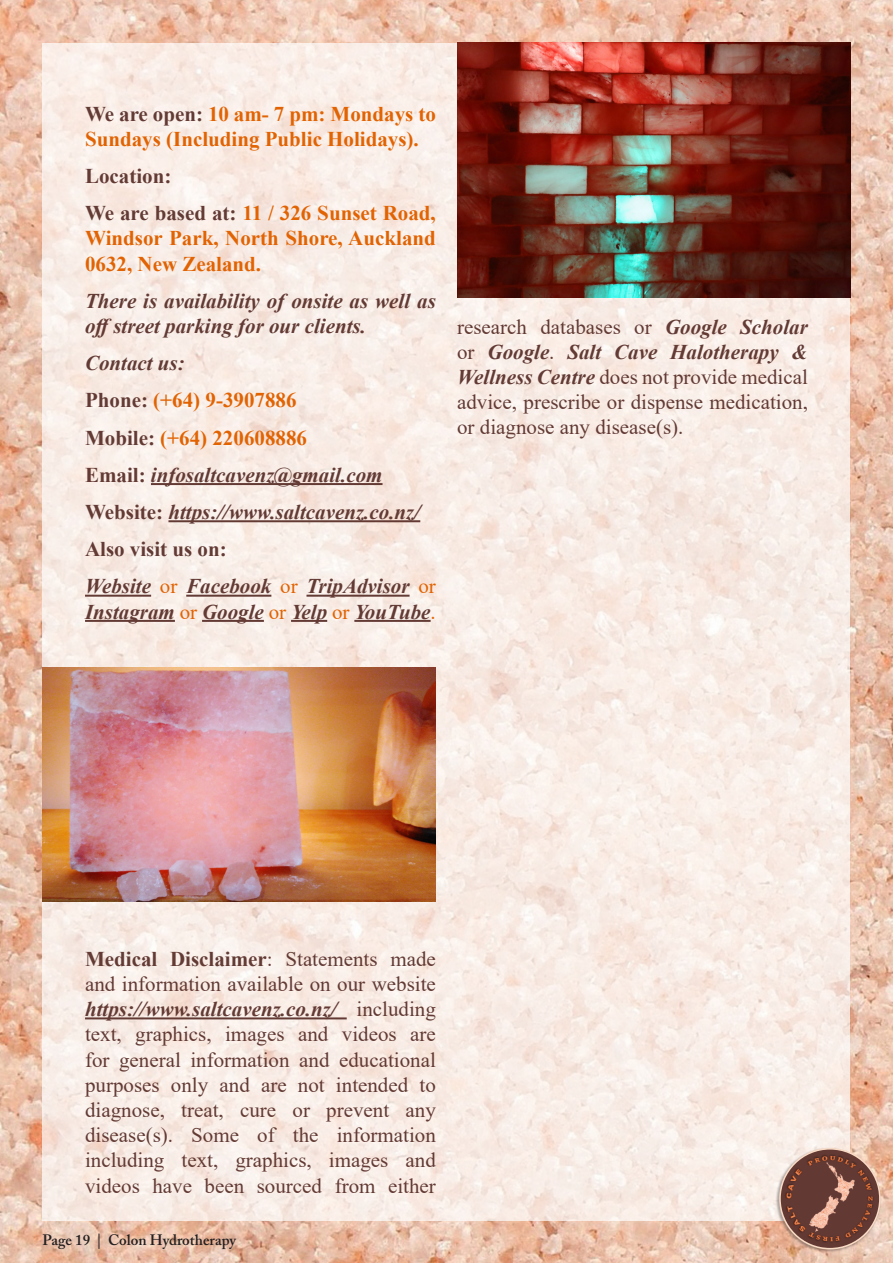
<style>
.page{position:relative;width:893px;height:1263px;background:#fff}
.page>*{position:absolute;margin:0;border:0;box-sizing:border-box;transform-origin:0 0}
.t1{font:21px/25.2px "Times New Roman";color:#633a34;text-align:justify}
.t2{font:italic 700 21px/25.2px "Times New Roman";color:#633a34}
.t3{font:700 21px/25.2px "Times New Roman";color:#e26302}
.t4{font:700 21px "Times New Roman";color:#633a34}
.t5{font:600 15px "Adobe Caslon Pro";color:#231f20}
.s1{color:#633a34}
.s2{font-style:normal}
.s3{font-weight:400;font-style:normal;color:#e26302}
.s4{font-weight:700;font-style:italic}
.s5{font-weight:700}
</style>
<div class="page">
<img style="left:0;top:0;width:893px;height:1263px">
<img style="left:43px;top:43px;width:807px;height:1177px">
<img style="left:457px;top:43px;width:393px;height:255px">
<img style="left:43px;top:668px;width:393px;height:233px">
<hr style="left:151px;top:483px;width:231px;height:2px;background:#633a34">
<hr style="left:168px;top:520px;width:252px;height:2px;background:#633a34">
<hr style="left:85px;top:595px;width:66px;height:2px;background:#633a34">
<hr style="left:186px;top:595px;width:85px;height:2px;background:#633a34">
<hr style="left:306px;top:595px;width:104px;height:2px;background:#633a34">
<hr style="left:85px;top:620px;width:90px;height:2px;background:#633a34">
<hr style="left:202px;top:620px;width:62px;height:2px;background:#633a34">
<hr style="left:291px;top:620px;width:36px;height:2px;background:#633a34">
<hr style="left:354px;top:620px;width:77px;height:2px;background:#633a34">
<hr style="left:85px;top:1017px;width:262px;height:2px;background:#633a34">
<img style="left:775px;top:1146px;width:107px;height:108px">
<div style="left:779px;top:1148px;width:102px;height:101px;border:2px solid #f9dbc5;border-radius:50%"></div>
<img style="left:783px;top:1152px;width:94px;height:94px">
<svg style="left:787px;top:1156px;width:86px;height:85px;background:#784f47"></svg>
<p class="t3" style="left:85px;top:100px;width:352px"><span class="s1">We are open:</span> 10 am- 7 pm: Mondays to<br>Sundays (Including Public Holidays).</p>
<p class="t4" style="left:85px;top:161px;width:88px">Location:</p>
<p class="t3" style="left:85px;top:200px;width:352px;text-align:justify"><span class="s1">We are based at:</span> 11 / 326 Sunset Road, Windsor Park, North Shore, Auckland 0632, New Zealand.</p>
<p class="t2" style="left:85px;top:288px;width:352px">There is availability of onsite as well as offstreet parking for our clients.</p>
<p class="t2" style="left:85px;top:350px;width:101px">Contact us:</p>
<p class="t3" style="left:85px;top:387px;width:213px"><span class="s1">Phone:</span> (+64) 9-3907886</p>
<p class="t3" style="left:85px;top:424px;width:223px"><span class="s1">Mobile:</span> (+64) 220608886</p>
<p class="t2" style="left:85px;top:462px;width:299px"><span class="s2">Email:</span> infosaltcavenz@gmail.com</p>
<p class="t2" style="left:85px;top:499px;width:337px"><span class="s2">Website:</span> https://www.saltcavenz.co.nz/</p>
<p class="t4" style="left:85px;top:534px;width:143px">Also visit us on:</p>
<p class="t2" style="left:85px;top:573px;width:352px">Website <span class="s3">or</span> Facebook <span class="s3">or</span> TripAdvisor <span class="s3">or<br></span>Instagram <span class="s3">or</span> Google <span class="s3">or</span> Yelp <span class="s3">or</span> YouTube<span class="s3">.</span></p>
<p class="t1" style="left:457px;top:313px;width:352px">research databases or <span class="s4">Google Scholar </span>or <span class="s4">Google</span>. <span class="s4">Salt Cave Halotherapy &amp; Wellness Centre</span> does not provide medical advice, prescribe or dispense medication, or diagnose any disease(s).</p>
<p class="t1" style="left:85px;top:945px;width:352px"><span class="s5">Medical Disclaimer</span>: Statements made and information available on our website <span class="s4">https://www.saltcavenz.co.nz/</span> including text, graphics, images and videos are for general information and educational purposes only and are not intended to diagnose, treat, cure or prevent any disease(s). Some of the information including text, graphics, images and videos have been sourced from either</p>
<p class="t5" style="left:43px;top:1231px;width:195px">Page 19 | Colon Hydrotherapy</p>
</div>
